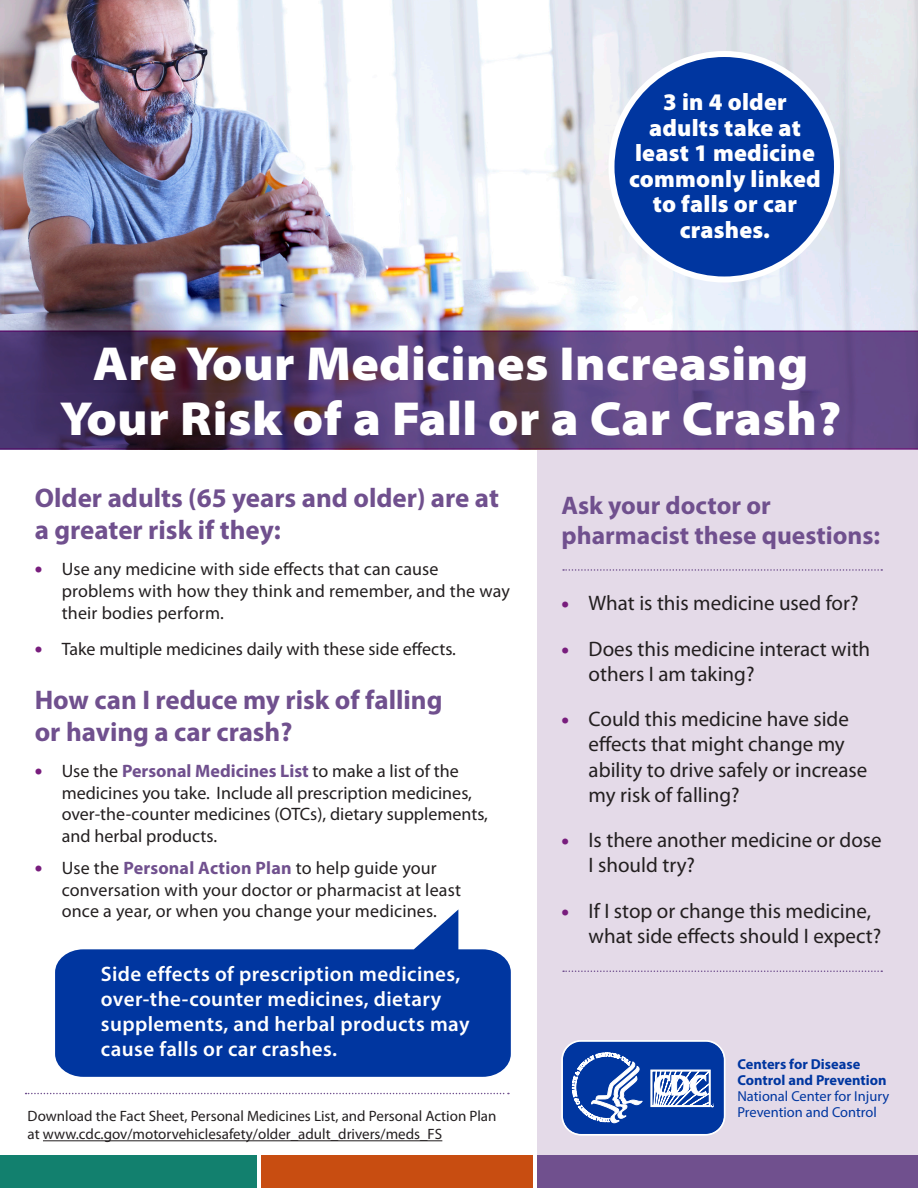
<style>
.page{position:relative;width:918px;height:1188px;background:#fff}
.page>*{position:absolute;margin:0;border:0;box-sizing:border-box;transform-origin:0 0}
.t1{font:900 semi-expanded 48px "Myriad Pro";letter-spacing:.01em;color:#fff}
.t2{font:700 27px/32.4px "Myriad Pro";color:#70508e}
.t3{font:700 25.5px/30.6px "Myriad Pro";color:#70508e}
.t4{font:900 23.85px/25.7px "Myriad Pro";letter-spacing:.01em;color:#fff;text-align:center}
.t5{font:21px/25.2px "Myriad Pro";color:#231f20}
.t6{font:600 21px/25.2px "Myriad Pro";letter-spacing:.02em;color:#fff}
.t7{font:18px/21.6px "Myriad Pro";letter-spacing:.005em;color:#231f20}
.t8{font:15px/18px "Myriad Pro";color:#231f20}
.t9{font:14.4px/16px "Myriad Pro";color:#0036a0}
.s1{font-weight:900;font-size:21px;color:#781d7d}
.s2{font-weight:700;color:#70508e}
.s3{font-weight:900;color:#781d7d}
.s4{font-weight:700}
</style>
<div class="page">
<div style="left:538px;top:449px;width:380px;height:739px;background:#e4dae8"></div>
<img style="left:0;top:0;width:918px;height:330px">
<svg style="left:0;top:330px;width:918px;height:120px;background:#573d70"></svg>
<div style="left:0;top:1156px;width:256px;height:32px;background:#12806e"></div>
<div style="left:261px;top:1156px;width:272px;height:32px;background:#c84d11"></div>
<div style="left:538px;top:1156px;width:380px;height:32px;background:#70508e"></div>
<svg style="left:563px;top:569px;width:319px;height:2px"></svg>
<svg style="left:563px;top:970px;width:319px;height:2px"></svg>
<svg style="left:55px;top:909px;width:456px;height:168px;fill:#0036a0"></svg>
<hr style="left:43px;top:1140px;width:399px;height:1px;background:#231f20">
<div style="left:611px;top:54px;width:226px;height:226px;background:#0036a0;border-radius:50%"></div>
<div style="left:608px;top:51px;width:232px;height:232px;border:6px solid #fff;border-radius:50%"></div>
<svg style="left:26px;top:1093px;width:483px;height:1px"></svg>
<svg style="left:561px;top:1040px;width:165px;height:96px;background:#4169b7"></svg>
<p class="t4" style="left:629px;top:89px;width:193px">3 in 4 older adults take at least 1 medicine commonly linked to falls or car crashes.</p>
<p class="t1" style="left:93px;top:336px;width:717px">Are Your Medicines Increasing</p>
<p class="t1" style="left:60px;top:391px;width:784px">Your Risk of a Fall or a Car Crash?</p>
<p class="t2" style="left:35px;top:481px;width:466px">Older adults (65 years and older) are at a greater risk if they:</p>
<p class="t7" style="left:62px;top:558px;width:450px;text-indent:-27px"><span class="s1">•</span> Use any medicine with side effects that can cause problems with how they think and remember, and the way their bodies perform.</p>
<p class="t7" style="left:35px;top:637px;width:423px"><span class="s1">•</span> Take multiple medicines daily with these side effects.</p>
<p class="t2" style="left:35px;top:682px;width:409px">How can I reduce my risk of falling</p>
<p class="t2" style="left:35px;top:715px;width:259px">or having a car crash?</p>
<p class="t7" style="left:62px;top:760px;width:428px;text-indent:-27px"><span class="s1">•</span> Use the <span class="s2">Personal Medicines List</span> to make a list of the medicines you take. Include all prescription medicines, over-the-counter medicines (OTCs), dietary supplements, and herbal products.</p>
<p class="t7" style="left:62px;top:857px;width:401px;text-indent:-27px"><span class="s1">•</span> Use the <span class="s2">Personal Action Plan</span> to help guide your conversation with your doctor or pharmacist at least</p>
<p class="t7" style="left:62px;top:900px;width:377px">once a year, or when you change your medicines.</p>
<p class="t6" style="left:101px;top:961px;width:370px">Side effects of prescription medicines, over-the-counter medicines, dietary supplements, and herbal products may cause falls or car crashes.</p>
<p class="t8" style="left:28px;top:1107px;width:470px">Download the Fact Sheet, Personal Medicines List, and Personal Action Plan at www.cdc.gov/motorvehiclesafety/older_adult_drivers/meds_FS</p>
<p class="t3" style="left:562px;top:489px;width:320px">Ask your doctor or pharmacist these questions:</p>
<p class="t5" style="left:562px;top:590px;width:298px"><span class="s3">•</span> What is this medicine used for?</p>
<p class="t5" style="left:589px;top:636px;width:283px;text-indent:-27px"><span class="s3">•</span> Does this medicine interact with others I am taking?</p>
<p class="t5" style="left:589px;top:706px;width:280px;text-indent:-27px"><span class="s3">•</span> Could this medicine have side effects that might change my ability to drive safely or increase my risk of falling?</p>
<p class="t5" style="left:589px;top:827px;width:295px;text-indent:-27px"><span class="s3">•</span> Is there another medicine or dose<br>I should try?</p>
<p class="t5" style="left:589px;top:898px;width:294px;text-indent:-27px"><span class="s3">•</span> If I stop or change this medicine, what side effects should I expect?</p>
<p class="t9" style="left:737px;top:1055px;width:153px"><span class="s4">Centers for Disease<br>Control and Prevention<br></span>National Center for Injury<br>Prevention and Control</p>
</div>
